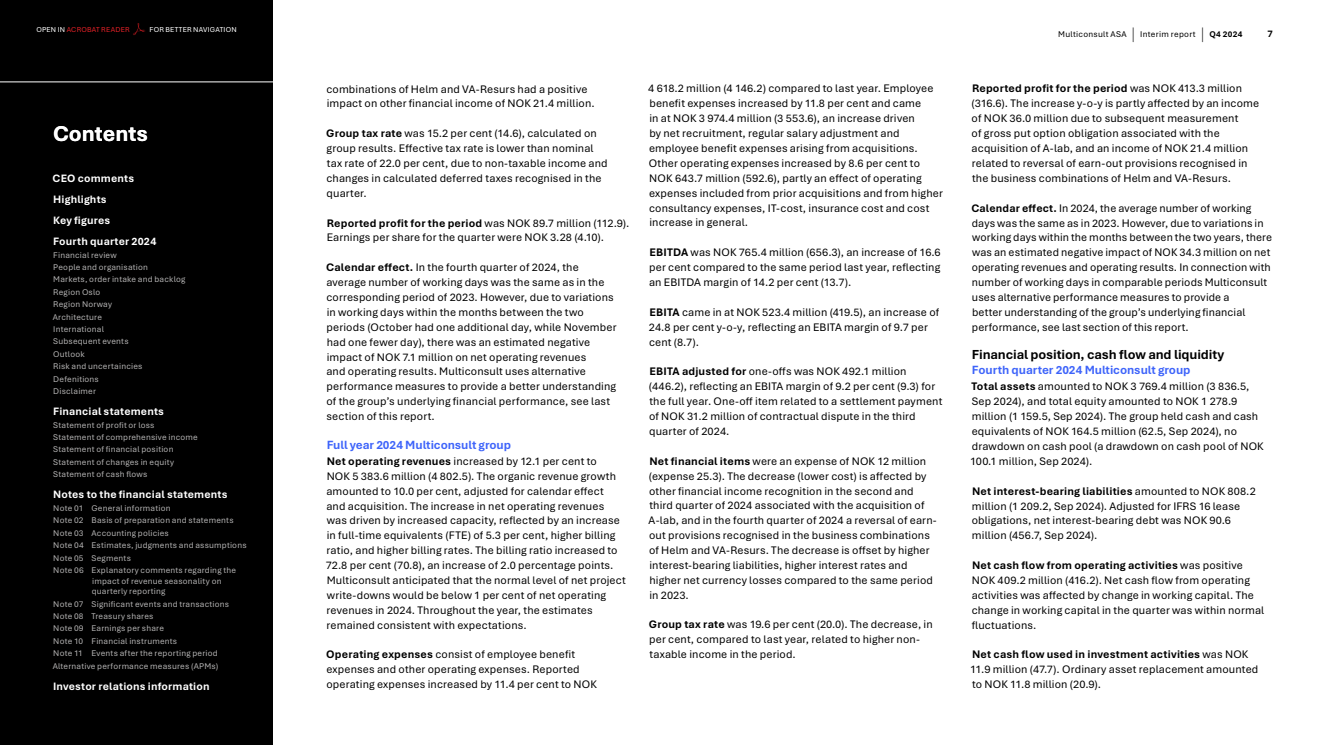
<style>
.page{position:relative;width:1326px;height:745px;background:#fff}
.page>*{position:absolute;margin:0;border:0;box-sizing:border-box;transform-origin:0 0}
.t1{font:700 22.5px "Aptos";color:#fff}
.t2{font:700 13.75px "Aptos";letter-spacing:-.01em;color:#000}
.t3{font:700 12.5px "Aptos";letter-spacing:-.005em;color:#3e64fa}
.t4{font:11.5px/14.9px "Aptos";letter-spacing:.01em;color:#000}
.t5{font:700 11.25px/21.1px "Aptos";letter-spacing:.015em;color:#fff}
.t6{font:700 10px "Aptos";color:#000}
.t7{font:8.75px/12.4px "Aptos";letter-spacing:.02em;color:#b3b2b2}
.t8{font:8.75px "Aptos";letter-spacing:.03em;color:#000}
.t9{font:7.5px "Aptos";letter-spacing:.025em;color:#e42127}
.t10{font:7.5px "Aptos";letter-spacing:.025em;color:#fff}
.s1{color:#fff}
.s2{font-size:17.5px}
.s3{font-weight:700}
</style>
<div class="page">
<div style="left:0;top:0;width:273px;height:744px;background:#000"></div>
<hr style="left:0;top:81px;width:273px;height:1px;background:#fff">
<img style="left:133px;top:23px;width:13px;height:12px">
<p class="t9" style="left:36px;top:24px;width:95px"><span class="s1">OPEN IN</span> ACROBAT READER</p>
<p class="t10" style="left:150px;top:24px;width:88px">FOR BETTER NAVIGATION</p>
<p class="t8" style="left:1058px;top:28px;width:186px">Multiconsult ASA <span class="s2">|</span> Interim report <span class="s2">|</span> <span class="s3">Q4 2024</span></p>
<p class="t6" style="left:1267px;top:27px;width:7px">7</p>
<h1 class="t1" style="left:53px;top:118px;width:97px">Contents</h1>
<p class="t5" style="left:53px;top:167px;width:105px">CEO comments<br>Highlights<br>Key figures<br>Fourth quarter 2024</p>
<p class="t7" style="left:53px;top:248px;width:134px">Financial review<br>People and organisation<br>Markets, order intake and backlog<br>Region Oslo<br>Region Norway<br>Architecture<br>International<br>Subsequent events<br>Outlook<br>Risk and uncertaincies<br>Defenitions<br>Disclaimer</p>
<p class="t5" style="left:53px;top:400px;width:112px">Financial statements</p>
<p class="t7" style="left:53px;top:418px;width:146px">Statement of profit or loss<br>Statement of comprehensive income<br>Statement of financial position<br>Statement of changes in equity<br>Statement of cash flows</p>
<p class="t5" style="left:53px;top:483px;width:176px">Notes to the financial statements</p>
<p class="t7" style="left:53px;top:501px;width:195px">Note 01 General information<br>Note 02 Basis of preparation and statements Note 03 Accounting policies<br>Note 04 Estimates, judgments and assumptions Note 05 Segments<br>Note 06 Explanatory comments regarding the</p>
<p class="t7" style="left:92px;top:574px;width:131px;line-height:10.6px">impact of revenue seasonality on quarterly reporting</p>
<p class="t7" style="left:53px;top:596px;width:178px">Note 07 Significant events and transactions Note 08 Treasury shares<br>Note 09 Earnings per share<br>Note 10 Financial instruments<br>Note 11 Events after the reporting period Alternative performance measures (APMs)</p>
<p class="t5" style="left:53px;top:674px;width:158px">Investor relations information</p>
<p class="t4" style="left:326px;top:81px;width:270px">combinations of Helm and VA-Resurs had a positive impact on other financial income of NOK 21.4 million.</p>
<p class="t4" style="left:326px;top:125px;width:283px"><span class="s3">Group tax rate</span> was 15.2 per cent (14.6), calculated on group results. Effective tax rate is lower than nominal tax rate of 22.0 per cent, due to non-taxable income and changes in calculated deferred taxes recognised in the quarter.</p>
<p class="t4" style="left:326px;top:215px;width:304px"><span class="s3">Reported profit for the period</span> was NOK 89.7 million (112.9).<br>Earnings per share for the quarter were NOK 3.28 (4.10).</p>
<p class="t4" style="left:326px;top:259px;width:292px"><span class="s3">Calendar effect.</span> In the fourth quarter of 2024, the average number of working days was the same as in the corresponding period of 2023. However, due to variations in working days within the months between the two periods (October had one additional day, while November had one fewer day), there was an estimated negative impact of NOK 7.1 million on net operating revenues<br>and operating results. Multiconsult uses alternative performance measures to provide a better understanding of the group’s underlying financial performance, see last section of this report.</p>
<p class="t3" style="left:327px;top:436px;width:186px">Full year 2024 Multiconsult group</p>
<p class="t4" style="left:326px;top:453px;width:301px"><span class="s3">Net operating revenues</span> increased by 12.1 per cent to<br>NOK 5 383.6 million (4 802.5). The organic revenue growth amounted to 10.0 per cent, adjusted for calendar effect<br>and acquisition. The increase in net operating revenues was driven by increased capacity, reflected by an increase in full-time equivalents (FTE) of 5.3 per cent, higher billing ratio, and higher billing rates. The billing ratio increased to 72.8 per cent (70.8), an increase of 2.0 percentage points.<br>Multiconsult anticipated that the normal level of net project write-downs would be below 1 per cent of net operating revenues in 2024. Throughout the year, the estimates remained consistent with expectations.</p>
<p class="t4" style="left:326px;top:646px;width:272px"><span class="s3">Operating expenses</span> consist of employee benefit expenses and other operating expenses. Reported operating expenses increased by 11.4 per cent to NOK</p>
<p class="t4" style="left:648px;top:81px;width:296px">4 618.2 million (4 146.2) compared to last year. Employee benefit expenses increased by 11.8 per cent and came<br>in at NOK 3 974.4 million (3 553.6), an increase driven<br>by net recruitment, regular salary adjustment and employee benefit expenses arising from acquisitions.<br>Other operating expenses increased by 8.6 per cent to NOK 643.7 million (592.6), partly an effect of operating expenses included from prior acquisitions and from higher consultancy expenses, IT-cost, insurance cost and cost increase in general.</p>
<p class="t4" style="left:649px;top:244px;width:293px;text-align:justify"><span class="s3">EBITDA</span> was NOK 765.4 million (656.3), an increase of 16.6 per cent compared to the same period last year, reflecting an EBITDA margin of 14.2 per cent (13.7).</p>
<p class="t4" style="left:649px;top:304px;width:292px"><span class="s3">EBITA</span> came in at NOK 523.4 million (419.5), an increase of<br>24.8 per cent y-o-y, reflecting an EBITA margin of 9.7 per cent (8.7).</p>
<p class="t4" style="left:649px;top:363px;width:295px"><span class="s3">EBITA adjusted for</span> one-offs was NOK 492.1 million (446.2), reflecting an EBITA margin of 9.2 per cent (9.3) for the full year. One-off item related to a settlement payment of NOK 31.2 million of contractual dispute in the third quarter of 2024.</p>
<p class="t4" style="left:648px;top:452px;width:290px"><span class="s3">Net financial items</span> were an expense of NOK 12 million (expense 25.3). The decrease (lower cost) is affected by other financial income recognition in the second and third quarter of 2024 associated with the acquisition of A-lab, and in the fourth quarter of 2024 a reversal of earn&shy;out provisions recognised in the business combinations of Helm and VA-Resurs. The decrease is offset by higher interest-bearing liabilities, higher interest rates and higher net currency losses compared to the same period in 2023.</p>
<p class="t4" style="left:648px;top:616px;width:285px"><span class="s3">Group tax rate</span> was 19.6 per cent (20.0). The decrease, in per cent, compared to last year, related to higher non&shy;taxable income in the period.</p>
<p class="t4" style="left:971px;top:81px;width:289px"><span class="s3">Reported profit for the period</span> was NOK 413.3 million (316.6). The increase y-o-y is partly affected by an income of NOK 36.0 million due to subsequent measurement<br>of gross put option obligation associated with the acquisition of A-lab, and an income of NOK 21.4 million related to reversal of earn-out provisions recognised in the business combinations of Helm and VA-Resurs.</p>
<p class="t4" style="left:971px;top:200px;width:302px"><span class="s3">Calendar effect.</span> In 2024, the average number of working days was the same as in 2023. However, due to variations in working days within the months between the two years, there was an estimated negative impact of NOK 34.3 million on net operating revenues and operating results. In connection with number of working days in comparable periods Multiconsult uses alternative performance measures to provide a<br>better understanding of the group’s underlying financial performance, see last section of this report.</p>
<p class="t2" style="left:971px;top:345px;width:254px">Financial position, cash flow and liquidity</p>
<p class="t3" style="left:971px;top:361px;width:220px">Fourth quarter 2024 Multiconsult group</p>
<p class="t4" style="left:970px;top:378px;width:295px"><span class="s3">Total assets</span> amounted to NOK 3 769.4 million (3 836.5, Sep 2024), and total equity amounted to NOK 1 278.9 million (1 159.5, Sep 2024). The group held cash and cash equivalents of NOK 164.5 million (62.5, Sep 2024), no drawdown on cash pool (a drawdown on cash pool of NOK 100.1 million, Sep 2024).</p>
<p class="t4" style="left:971px;top:482px;width:285px"><span class="s3">Net interest-bearing liabilities</span> amounted to NOK 808.2 million (1 209.2, Sep 2024). Adjusted for IFRS 16 lease obligations, net interest-bearing debt was NOK 90.6 million (456.7, Sep 2024).</p>
<p class="t4" style="left:971px;top:557px;width:294px"><span class="s3">Net cash flow from operating activities</span> was positive NOK 409.2 million (416.2). Net cash flow from operating activities was affected by change in working capital. The change in working capital in the quarter was within normal fluctuations.</p>
<p class="t4" style="left:970px;top:646px;width:289px"><span class="s3">Net cash flow used in investment activities</span> was NOK<br>11.9 million (47.7). Ordinary asset replacement amounted to NOK 11.8 million (20.9).</p>
</div>
